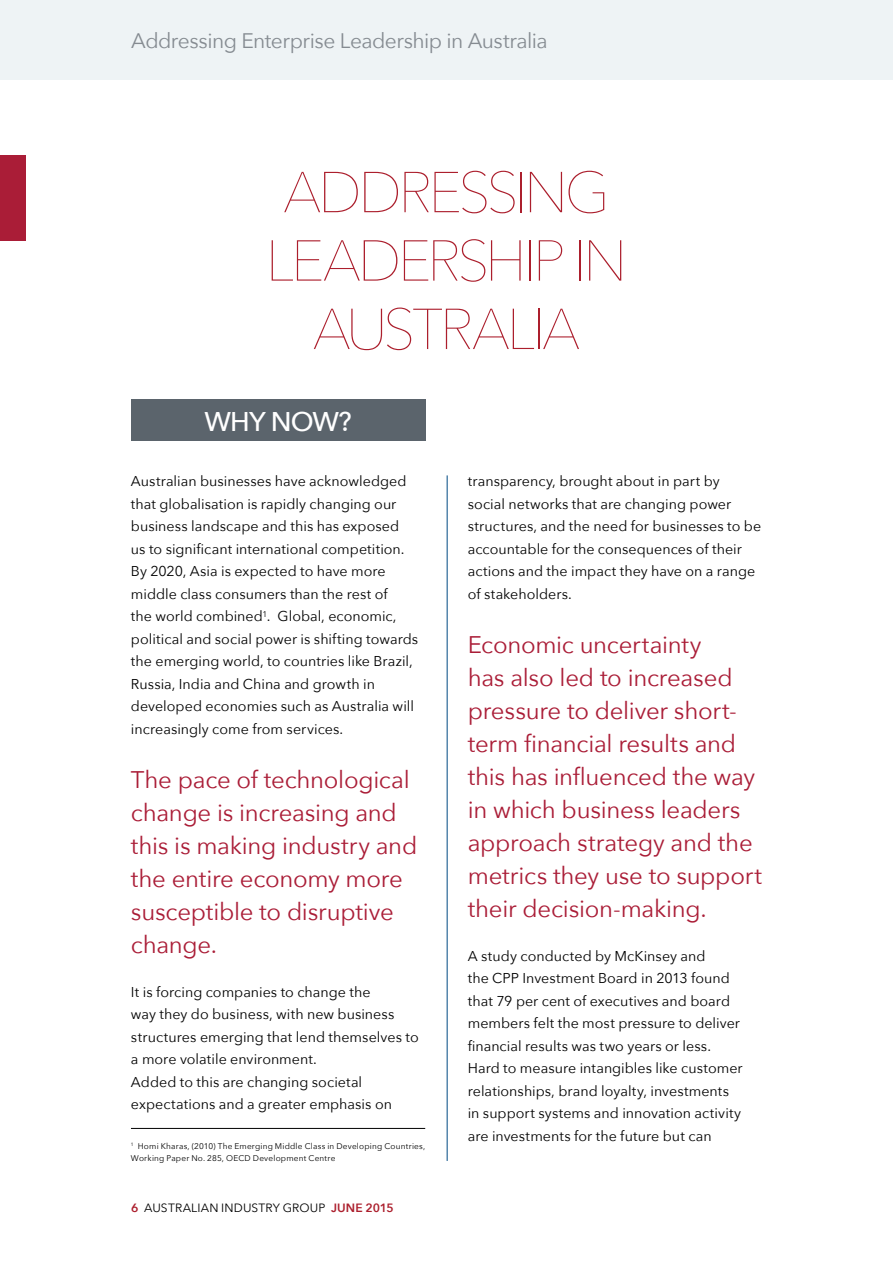
<style>
.page{position:relative;width:893px;height:1263px;background:#fff}
.page>*{position:absolute;margin:0;border:0;box-sizing:border-box;transform-origin:0 0}
.t1{font:200 57px/68.4px "Avenir Next";letter-spacing:-.065em;color:#ac1f2d;text-align:center}
.t2{font:500 27px "Avenir Next";letter-spacing:-.035em;color:#fff}
.t3{font:24px/33px "Avenir Next";letter-spacing:-.01em;color:#aa1d37}
.t4{font:21px "Avenir Next";letter-spacing:-.025em;color:#858b91}
.t5{font:14.25px/22.5px "Avenir Next";color:#000}
.t6{font:12px "Avenir Next";letter-spacing:.01em;color:#000}
.t7{font:8.25px/12px "Avenir Next";letter-spacing:.025em;color:#000}
.s1{font-weight:600;color:#ac1f2d}
</style>
<div class="page">
<div style="left:0;top:0;width:893px;height:80px;background:#eef3f5"></div>
<hr style="left:447px;top:475px;width:1px;height:686px;background:#0d5289">
<div style="left:131px;top:400px;width:294px;height:41px;background:#5b646c"></div>
<hr style="left:131px;top:1128px;width:294px;height:1px;background:#000">
<div style="left:0;top:155px;width:26px;height:85px;background:#aa1d37"></div>
<h3 class="t4" style="left:131px;top:23px;width:418px">Addressing Enterprise Leadership in Australia</h3>
<h1 class="t1" style="left:266px;top:154px;width:363px">ADDRESSING<br>LEADERSHIP IN<br>AUSTRALIA</h1>
<h2 class="t2" style="left:205px;top:399px;width:149px">WHY NOW?</h2>
<p class="t5" style="left:131px;top:469px;width:289px">Australian businesses have acknowledged that globalisation is rapidly changing our business landscape and this has exposed<br>us to significant international competition.<br>By 2020, Asia is expected to have more middle class consumers than the rest of<br>the world combined<sup>1</sup>. Global, economic, political and social power is shifting towards the emerging world, to countries like Brazil, Russia, India and China and growth in developed economies such as Australia will increasingly come from services.</p>
<h3 class="t3" style="left:131px;top:762px;width:288px">The pace of technological change is increasing and this is making industry and the entire economy more susceptible to disruptive change.</h3>
<p class="t5" style="left:131px;top:980px;width:289px">It is forcing companies to change the<br>way they do business, with new business structures emerging that lend themselves to a more volatile environment.<br>Added to this are changing societal expectations and a greater emphasis on</p>
<p class="t7" style="left:131px;top:1140px;width:296px"><sup>1</sup> Homi Kharas, (2010) The Emerging Middle Class in Developing Countries,<br>Working Paper No. 285, OECD Development Centre</p>
<p class="t6" style="left:131px;top:1198px;width:264px"><span class="s1">6</span> AUSTRALIAN INDUSTRY GROUP <span class="s1">JUNE 2015</span></p>
<p class="t5" style="left:468px;top:469px;width:295px">transparency, brought about in part by<br>social networks that are changing power structures, and the need for businesses to be accountable for the consequences of their actions and the impact they have on a range of stakeholders.</p>
<h3 class="t3" style="left:468px;top:627px;width:296px">Economic uncertainty<br>has also led to increased pressure to deliver short&shy;term financial results and this has influenced the way in which business leaders approach strategy and the metrics they use to support their decision-making.</h3>
<p class="t5" style="left:468px;top:944px;width:276px">A study conducted by McKinsey and<br>the CPP Investment Board in 2013 found that 79 per cent of executives and board members felt the most pressure to deliver financial results was two years or less.<br>Hard to measure intangibles like customer relationships, brand loyalty, investments in support systems and innovation activity are investments for the future but can</p>
</div>
